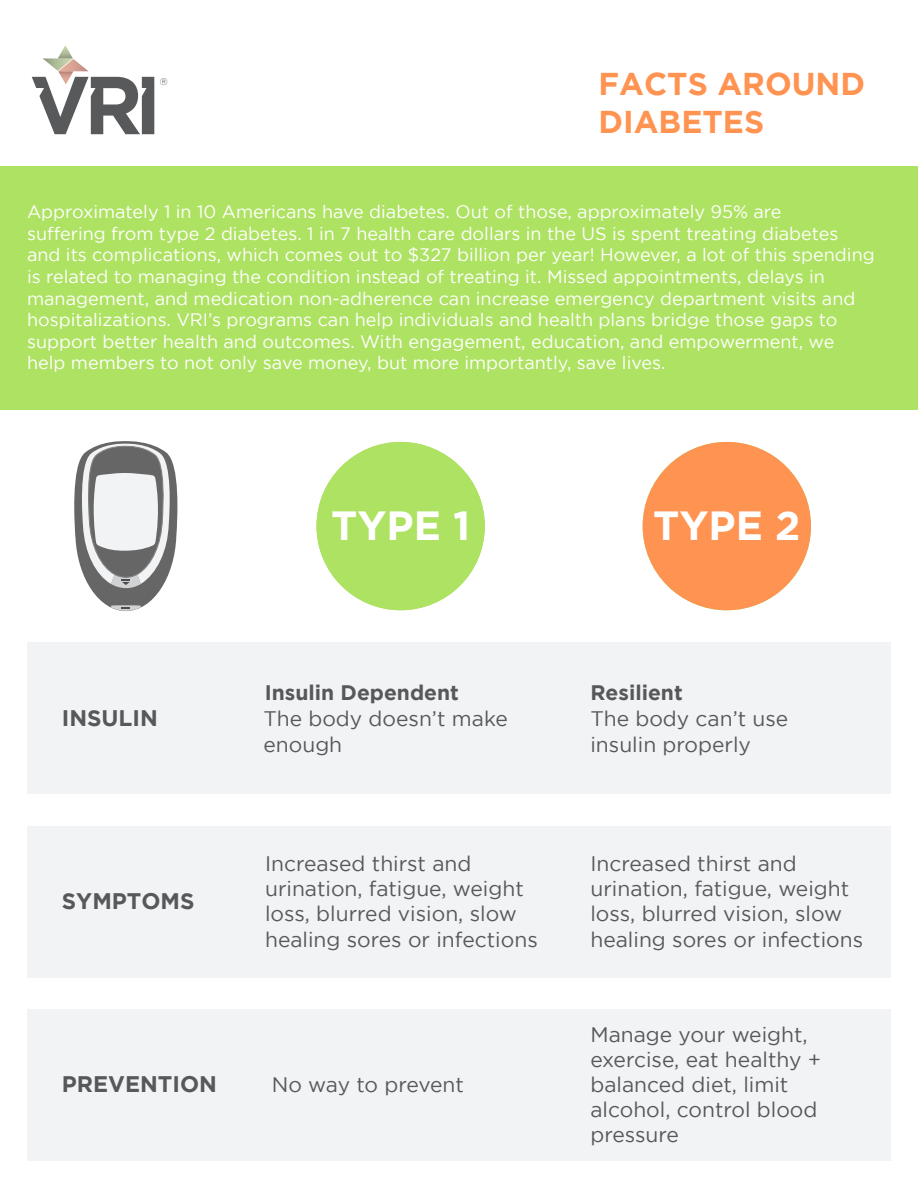
<style>
.page{position:relative;width:918px;height:1188px;background:#fff}
.page>*{position:absolute;margin:0;border:0;box-sizing:border-box;transform-origin:0 0}
.t1{font:700 40.65px "Gotham";color:#fff}
.t2{font:700 31.5px/37.8px "Gotham";color:#ff9351}
.t3{font:700 22.5px "Gotham";color:#57585a}
.t4{font:21px/25.2px "Gotham";color:#57585a}
.t5{font:700 21px "Gotham";color:#57585a}
.t6{font:21px "Gotham";letter-spacing:-.02em;color:#57585a}
.t7{font:18px/21.6px "Gotham";color:#fff}
.t8{font:300 9.6px "Gotham";color:#58595b}
</style>
<div class="page">
<div style="left:0;top:166px;width:918px;height:243px;background:#aee262"></div>
<svg style="left:32px;top:45px;width:122px;height:89px"></svg>
<div style="left:27px;top:826px;width:864px;height:151px;background:#f2f3f4"></div>
<div style="left:27px;top:1009px;width:864px;height:152px;background:#f2f3f4"></div>
<div style="left:27px;top:643px;width:864px;height:151px;background:#f2f3f4"></div>
<div style="left:317px;top:442px;width:168px;height:168px;background:#aee262;border-radius:50%"></div>
<svg style="left:74px;top:441px;width:104px;height:170px"></svg>
<div style="left:643px;top:442px;width:168px;height:168px;background:#ff9351;border-radius:50%"></div>
<p class="t8" style="left:160px;top:77px;width:9px">®</p>
<h2 class="t2" style="left:599px;top:64px;width:268px">FACTS AROUND<br>DIABETES</h2>
<p class="t7" style="left:27px;top:201px;width:849px">Approximately 1 in 10 Americans have diabetes. Out of those, approximately 95% are<br>suffering from type 2 diabetes. 1 in 7 health care dollars in the US is spent treating diabetes and its complications, which comes out to $327 billion per year! However, a lot of this spending is related to managing the condition instead of treating it. Missed appointments, delays in management, and medication non-adherence can increase emergency department visits and hospitalizations. VRI’s programs can help individuals and health plans bridge those gaps to support better health and outcomes. With engagement, education, and empowerment, we help members to not only save money, but more importantly, save lives.</p>
<p class="t3" style="left:62px;top:705px;width:98px">INSULIN</p>
<p class="t3" style="left:62px;top:888px;width:134px">SYMPTOMS</p>
<h1 class="t1" style="left:331px;top:502px;width:141px">TYPE 1</h1>
<h1 class="t1" style="left:653px;top:502px;width:149px">TYPE 2</h1>
<p class="t5" style="left:265px;top:680px;width:196px">Insulin Dependent</p>
<p class="t4" style="left:264px;top:706px;width:246px">The body doesn’t make enough</p>
<p class="t4" style="left:265px;top:851px;width:274px">Increased thirst and urination, fatigue, weight loss, blurred vision, slow healing sores or infections</p>
<p class="t5" style="left:590px;top:680px;width:94px">Resilient</p>
<p class="t4" style="left:590px;top:706px;width:199px">The body can’t use insulin properly</p>
<p class="t4" style="left:590px;top:851px;width:274px">Increased thirst and urination, fatigue, weight loss, blurred vision, slow healing sores or infections</p>
<p class="t3" style="left:62px;top:1072px;width:157px">PREVENTION</p>
<p class="t6" style="left:272px;top:1073px;width:194px">No way to prevent</p>
<p class="t4" style="left:590px;top:1021px;width:232px">Manage your weight, exercise, eat healthy + balanced diet, limit alcohol, control blood pressure</p>
</div>
